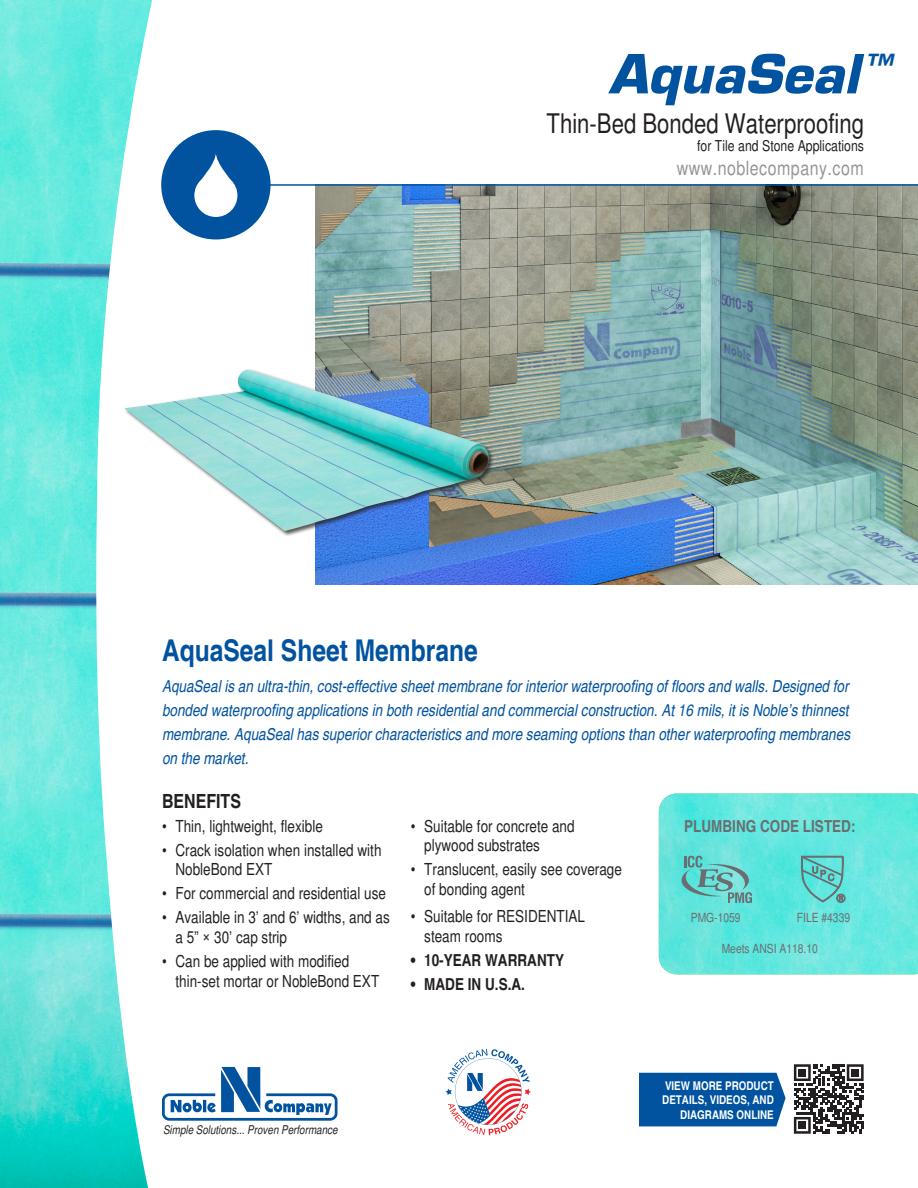
<style>
.page{position:relative;width:918px;height:1188px;background:#fff}
.page>*{position:absolute;margin:0;border:0;box-sizing:border-box;transform-origin:0 0}
.t1{font:italic 700 52.5px "Eurostile LT Std";color:#0153a0}
.t2{font:700 condensed 30px "Helvetica";color:#0153a0}
.t3{font:condensed 27px "Helvetica";color:#231f20}
.t4{font:condensed 19.5px "Helvetica";letter-spacing:.025em;color:#939598}
.t5{font:700 condensed 19.5px "Helvetica";color:#231f20}
.t6{font:condensed 16.5px/19.8px "Helvetica";color:#231f20}
.t7{font:italic condensed 16.5px/24px "Helvetica";color:#0153a0;text-align:justify}
.t8{font:700 condensed 16.5px "Helvetica";color:#231f20}
.t9{font:700 condensed 16.5px "Helvetica";color:#6c6d70}
.t10{font:condensed 15px "Helvetica";color:#231f20}
.t11{font:condensed 12.6px "Helvetica";color:#6c6d70}
.t12{font:700 condensed 12px/14.4px "Helvetica";color:#fff;text-align:right}
.t13{font:italic condensed 12px "Helvetica";color:#231f20}
</style>
<div class="page">
<img style="left:315px;top:186px;width:603px;height:398px">
<img style="left:659px;top:794px;width:259px;height:180px">
<div style="left:639px;top:1073px;width:147px;height:53px;background:#0153a0"></div>
<svg style="left:794px;top:1064px;width:70px;height:70px"></svg>
<div style="left:799px;top:1069px;width:7px;height:7px;background:#231f20"></div>
<div style="left:852px;top:1069px;width:7px;height:7px;background:#231f20"></div>
<div style="left:799px;top:1122px;width:7px;height:7px;background:#231f20"></div>
<img style="left:0;top:0;width:152px;height:1188px">
<div style="left:123px;top:368px;width:371px;height:168px;background:#231f20;opacity:.75"></div>
<img style="left:124px;top:370px;width:365px;height:161px">
<svg style="left:682px;top:856px;width:70px;height:47px"></svg>
<svg style="left:800px;top:793px;width:45px;height:113px"></svg>
<div style="left:162px;top:1093px;width:175px;height:28px;border:3px solid #0153a0;border-radius:6px"></div>
<svg style="left:171px;top:1067px;width:161px;height:48px"></svg>
<hr style="left:270px;top:184px;width:648px;height:2px;background:#0153a0">
<div style="left:161px;top:130px;width:110px;height:109px;background:#0153a0;border-radius:50%"></div>
<svg style="left:194px;top:153px;width:43px;height:64px"></svg>
<svg style="left:445px;top:1049px;width:86px;height:86px"></svg>
<p class="t1" style="left:609px;top:42px;width:283px">AquaSeal <sup>™</sup></p>
<p class="t3" style="left:547px;top:108px;width:319px">Thin-Bed Bonded Waterproofing</p>
<p class="t10" style="left:697px;top:137px;width:168px">for Tile and Stone Applications</p>
<p class="t4" style="left:677px;top:156px;width:188px">www.noblecompany.com</p>
<p class="t2" style="left:162px;top:633px;width:317px">AquaSeal Sheet Membrane</p>
<p class="t7" style="left:162px;top:674px;width:690px">AquaSeal is an ultra-thin, cost-effective sheet membrane for interior waterproofing of floors and walls. Designed for bonded waterproofing applications in both residential and commercial construction. At 16 mils, it is Noble’s thinnest membrane. AquaSeal has superior characteristics and more seaming options than other waterproofing membranes on the market.</p>
<p class="t5" style="left:162px;top:789px;width:81px">BENEFITS</p>
<p class="t6" style="left:162px;top:816px;width:162px">• Thin, lightweight, flexible</p>
<p class="t6" style="left:176px;top:840px;width:208px;text-indent:-14px">• Crack isolation when installed with<br>NobleBond EXT</p>
<p class="t6" style="left:162px;top:884px;width:226px">• For commercial and residential use</p>
<p class="t6" style="left:176px;top:908px;width:216px;text-indent:-14px">• Available in 3’ and 6’ widths, and as a 5” × 30’ cap strip</p>
<p class="t6" style="left:176px;top:951px;width:205px;text-indent:-14px">• Can be applied with modified thin-set mortar or NobleBond EXT</p>
<p class="t6" style="left:424px;top:816px;width:152px;text-indent:-14px">• Suitable for concrete and plywood substrates</p>
<p class="t6" style="left:424px;top:860px;width:199px;text-indent:-14px">• Translucent, easily see coverage of bonding agent</p>
<p class="t6" style="left:424px;top:906px;width:162px;text-indent:-14px">• Suitable for RESIDENTIAL steam rooms</p>
<p class="t8" style="left:411px;top:950px;width:155px">• 10-YEAR WARRANTY</p>
<p class="t8" style="left:411px;top:974px;width:116px">• MADE IN U.S.A.</p>
<p class="t13" style="left:163px;top:1123px;width:176px">Simple Solutions... Proven Performance</p>
<p class="t9" style="left:684px;top:816px;width:173px">PLUMBING CODE LISTED:</p>
<p class="t11" style="left:691px;top:910px;width:51px">PMG-1059</p>
<p class="t11" style="left:797px;top:910px;width:55px">FILE #4339</p>
<p class="t11" style="left:722px;top:941px;width:98px">Meets ANSI A118.10</p>
<p class="t12" style="left:662px;top:1078px;width:113px">VIEW MORE PRODUCT<br>DETAILS, VIDEOS, AND<br>DIAGRAMS ONLINE</p>
</div>
